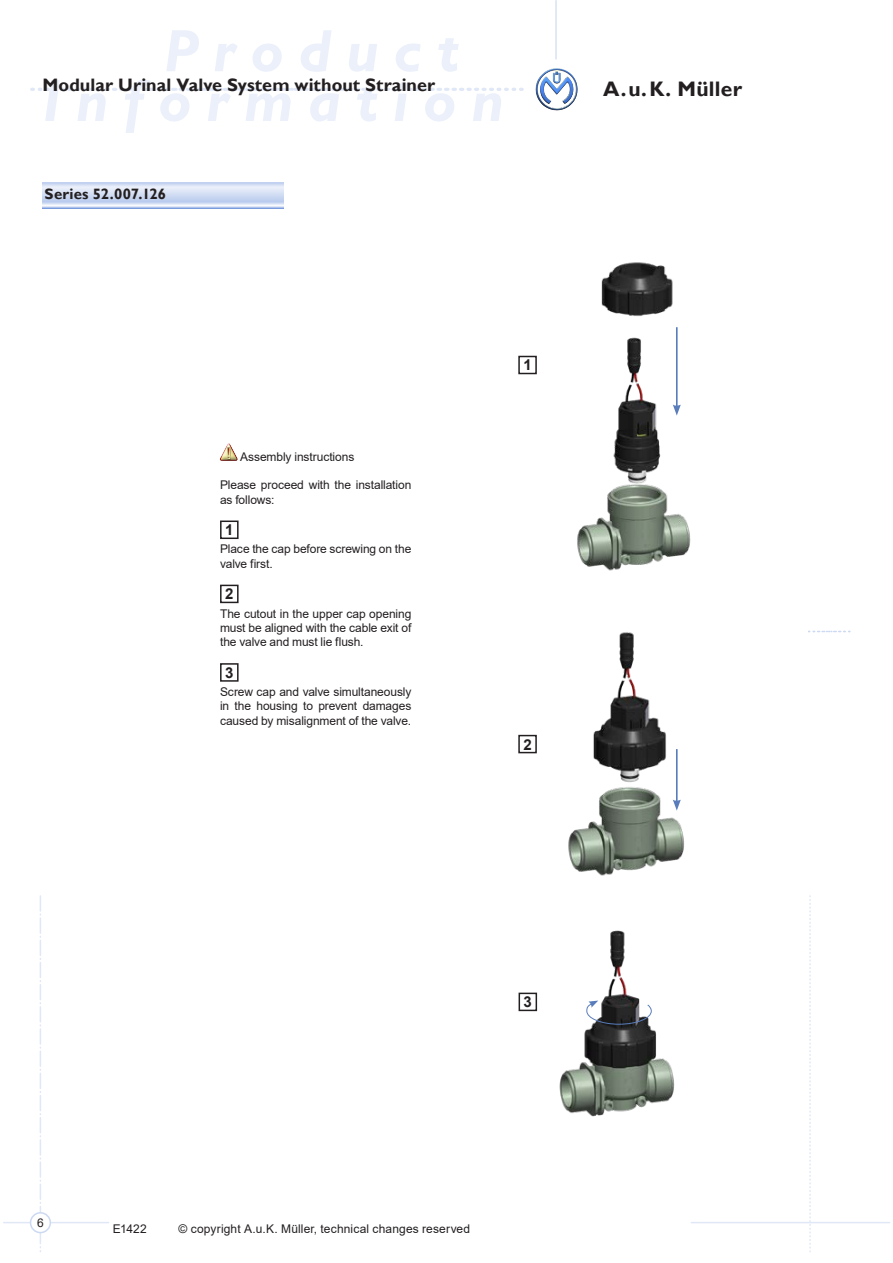
<style>
.page{position:relative;width:893px;height:1263px;background:#fff}
.page>*{position:absolute;margin:0;border:0;box-sizing:border-box;transform-origin:0 0}
.t1{font:700 21px "Gill Sans";letter-spacing:.01em;color:#231f20}
.t2{font:700 18px "Gill Sans";letter-spacing:.005em;color:#231f20}
.t3{font:700 15px "Gill Sans";letter-spacing:.01em;color:#231f20}
.t4{font:700 15px "Arial";color:#231f20}
.t5{font:12px/14.4px "Arial";letter-spacing:-.01em;color:#231f20}
.t6{font:12px "Arial";letter-spacing:.01em;color:#231f20}
</style>
<div class="page">
<hr style="left:4px;top:1222px;width:105px;height:1px;background:#e0e8f7">
<svg style="left:809px;top:896px;width:2px;height:355px"></svg>
<svg style="left:40px;top:896px;width:1px;height:355px"></svg>
<hr style="left:691px;top:1222px;width:199px;height:1px;background:#e0e8f7">
<svg style="left:32px;top:88px;width:490px;height:3px"></svg>
<hr style="left:555px;top:1px;width:2px;height:58px;background:#e0e8f7">
<svg style="left:809px;top:631px;width:41px;height:1px"></svg>
<img style="left:535px;top:68px;width:20px;height:32px">
<div style="left:31px;top:1213px;width:19px;height:19px;background:#fff;border-radius:50%"></div>
<div style="left:30px;top:1212px;width:21px;height:21px;border:2px solid #ccd9f2;border-radius:50%"></div>
<img style="left:577px;top:262px;width:114px;height:309px">
<img style="left:568px;top:632px;width:116px;height:244px">
<img style="left:559px;top:930px;width:116px;height:187px">
<svg style="left:586px;top:1000px;width:66px;height:25px"></svg>
<hr style="left:676px;top:327px;width:2px;height:80px;background:#597dbb">
<svg style="left:673px;top:405px;width:8px;height:11px"></svg>
<hr style="left:676px;top:749px;width:2px;height:53px;background:#597dbb">
<svg style="left:673px;top:799px;width:8px;height:12px"></svg>
<div style="left:518px;top:356px;width:19px;height:18px;border:2px solid #231f20"></div>
<div style="left:518px;top:735px;width:19px;height:18px;border:2px solid #231f20"></div>
<div style="left:519px;top:993px;width:18px;height:18px;border:2px solid #231f20"></div>
<svg style="left:43px;top:183px;width:240px;height:25px;background:#d3def4"></svg>
<svg style="left:219px;top:443px;width:18px;height:18px"></svg>
<div style="left:226px;top:447px;width:5px;height:13px;background:#fff;opacity:.75"></div>
<div style="left:226px;top:446px;width:5px;height:13px;background:#231f20;opacity:.75"></div>
<div style="left:220px;top:520px;width:19px;height:19px;border:2px solid #231f20"></div>
<div style="left:220px;top:585px;width:19px;height:18px;border:2px solid #231f20"></div>
<div style="left:220px;top:663px;width:19px;height:19px;border:2px solid #231f20"></div>
<h2 class="t2" style="left:43px;top:74px;width:394px">Modular Urinal Valve System without Strainer</h2>
<p class="t3" style="left:45px;top:185px;width:123px">Series 52.007.126</p>
<p class="t5" style="left:240px;top:449px;width:116px">Assembly instructions</p>
<p class="t5" style="left:220px;top:478px;width:193px">Please proceed with the installation as follows:</p>
<p class="t4" style="left:225px;top:519px;width:10px">1</p>
<p class="t5" style="left:220px;top:542px;width:193px">Place the cap before screwing on the valve first.</p>
<p class="t4" style="left:225px;top:583px;width:10px">2</p>
<p class="t5" style="left:220px;top:606px;width:193px;text-align:justify">The cutout in the upper cap opening must be aligned with the cable exit of the valve and must lie flush.</p>
<p class="t4" style="left:225px;top:662px;width:10px">3</p>
<p class="t5" style="left:220px;top:685px;width:193px;text-align:justify">Screw cap and valve simultaneously in the housing to prevent damages caused by misalignment of the valve.</p>
<h1 class="t1" style="left:603px;top:76px;width:140px">A.u.K. Müller</h1>
<p class="t4" style="left:523px;top:355px;width:10px">1</p>
<p class="t4" style="left:523px;top:734px;width:10px">2</p>
<p class="t4" style="left:524px;top:991px;width:10px">3</p>
<p class="t5" style="left:37px;top:1215px;width:8px">6</p>
<p class="t5" style="left:113px;top:1222px;width:35px">E1422</p>
<p class="t6" style="left:179px;top:1221px;width:293px">© copyright A.u.K. Müller, technical changes reserved</p>
</div>
